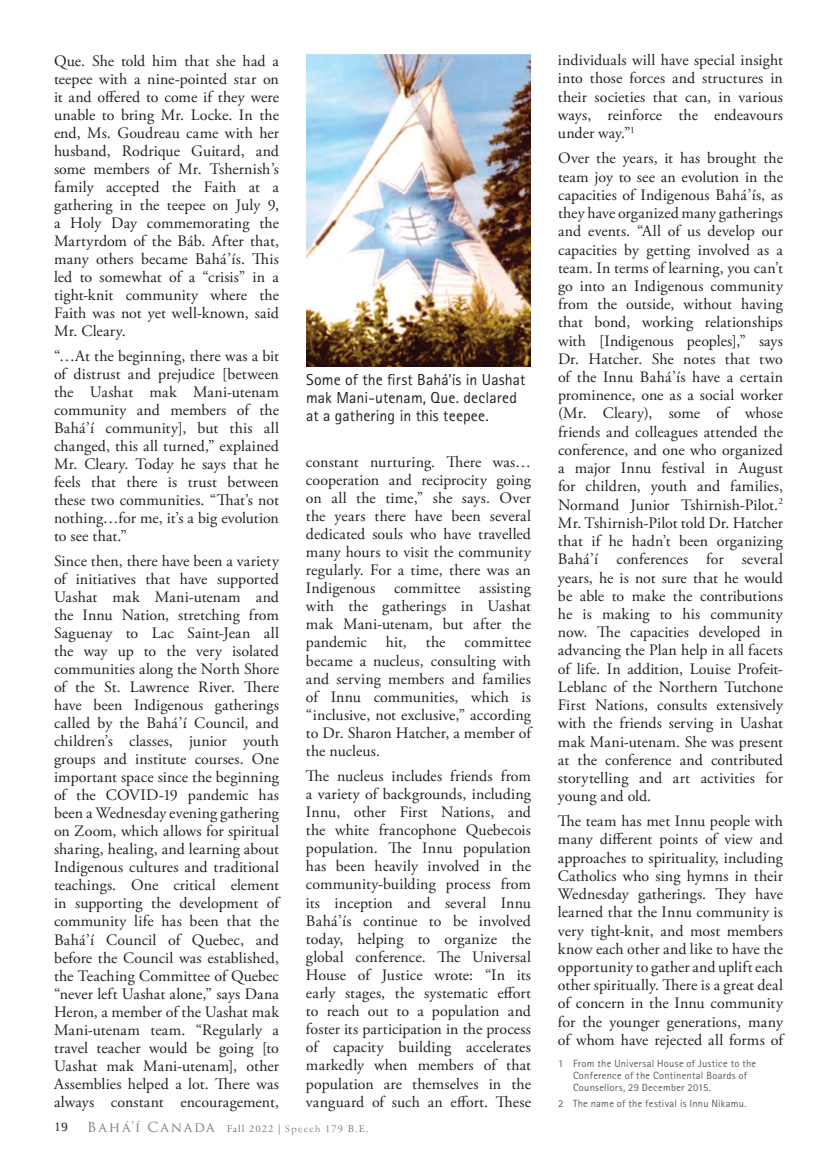
<style>
.page{position:relative;width:837px;height:1161px;background:#fff}
.page>*{position:absolute;margin:0;border:0;box-sizing:border-box;transform-origin:0 0}
.t1{font:15.9px/18.1px "Adobe Garamond Pro";color:#231f20;text-align:justify}
.t2{font:15.9px/18px "Rotis Sans Serif Std";letter-spacing:.005em;color:#231f20}
.t3{font:13.5px "Rotis Serif Std";color:#231f20}
.t4{font:10.5px/12px "Rotis Sans Serif Std";letter-spacing:.025em;color:#58595b}
.t5{font:10.5px "Adobe Garamond Pro";letter-spacing:.1em;color:#231f20}
.s1{font-family:"Trajan Pro";font-size:13.5px}
.s2{font-family:"Garamond"}
</style>
<div class="page">
<img style="left:306px;top:54px;width:225px;height:313px">
<p class="t1" style="left:54px;top:52px;width:227px">Que. She told him that she had a teepee with a nine-pointed star on it and offered to come if they were unable to bring Mr. Locke. In the end, Ms. Goudreau came with her husband, Rodrique Guitard, and some members of Mr. Tshernish’s family accepted the Faith at a gathering in the teepee on July 9, a Holy Day commemorating the Martyrdom of the Báb. After that, many others became Bahá’ís. This led to somewhat of a “crisis” in a tight-knit community where the Faith was not yet well-known, said Mr. Cleary.</p>
<p class="t1" style="left:54px;top:347px;width:227px">“…At the beginning, there was a bit of distrust and prejudice [between the Uashat mak Mani-utenam community and members of the Bahá’í community], but this all changed, this all turned,” explained Mr. Cleary. Today he says that he feels that there is trust between these two communities. “That’s not nothing…for me, it’s a big evolution to see that.”</p>
<p class="t1" style="left:54px;top:552px;width:227px">Since then, there have been a variety of initiatives that have supported Uashat mak Mani-utenam and the Innu Nation, stretching from Saguenay to Lac Saint-Jean all the way up to the very isolated communities along the North Shore of the St. Lawrence River. There have been Indigenous gatherings called by the Bahá’í Council, and children’s classes, junior youth groups and institute courses. One important space since the beginning of the COVID-19 pandemic has been a Wednesday evening gathering on Zoom, which allows for spiritual sharing, healing, and learning about Indigenous cultures and traditional teachings. One critical element in supporting the development of community life has been that the Bahá’í Council of Quebec, and before the Council was established, the Teaching Committee of Quebec “never left Uashat alone,” says Dana Heron, a member of the Uashat mak Mani-utenam team. “Regularly a travel teacher would be going [to Uashat mak Mani-utenam], other Assemblies helped a lot. There was always constant encouragement,</p>
<p class="t2" style="left:306px;top:370px;width:221px">Some of the first Bahá'ís in Uashat mak Mani-utenam, Que. declared at a gathering in this teepee.</p>
<p class="t1" style="left:306px;top:453px;width:227px">constant nurturing. There was… cooperation and reciprocity going on all the time,” she says. Over the years there have been several dedicated souls who have travelled many hours to visit the community regularly. For a time, there was an Indigenous committee assisting with the gatherings in Uashat mak Mani-utenam, but after the pandemic hit, the committee became a nucleus, consulting with and serving members and families of Innu communities, which is “inclusive, not exclusive,” according to Dr. Sharon Hatcher, a member of the nucleus.</p>
<p class="t1" style="left:306px;top:767px;width:227px">The nucleus includes friends from a variety of backgrounds, including Innu, other First Nations, and the white francophone Quebecois population. The Innu population has been heavily involved in the community-building process from its inception and several Innu Bahá’ís continue to be involved today, helping to organize the global conference. The Universal House of Justice wrote: “In its early stages, the systematic effort to reach out to a population and foster its participation in the process of capacity building accelerates markedly when members of that population are themselves in the vanguard of such an effort. These</p>
<p class="t3" style="left:54px;top:1119px;width:16px">19</p>
<p class="t5" style="left:88px;top:1122px;width:282px"><span class="s1">Bahá’í Canada</span> Fall 2022 | <span class="s2">Speech</span> 179 B.E.</p>
<p class="t1" style="left:558px;top:52px;width:227px">individuals will have special insight into those forces and structures in their societies that can, in various ways, reinforce the endeavours under way.”<sup>1</sup></p>
<p class="t1" style="left:558px;top:150px;width:227px">Over the years, it has brought the team joy to see an evolution in the capacities of Indigenous Bahá’ís, as they have organized many gatherings and events. “All of us develop our capacities by getting involved as a team. In terms of learning, you can’t go into an Indigenous community from the outside, without having that bond, working relationships with [Indigenous peoples],” says Dr. Hatcher. She notes that two of the Innu Bahá’ís have a certain prominence, one as a social worker (Mr. Cleary), some of whose friends and colleagues attended the conference, and one who organized a major Innu festival in August for children, youth and families, Normand Junior Tshirnish-Pilot.<sup>2<br></sup>Mr. Tshirnish-Pilot told Dr. Hatcher that if he hadn’t been organizing Bahá’í conferences for several years, he is not sure that he would be able to make the contributions he is making to his community now. The capacities developed in advancing the Plan help in all facets of life. In addition, Louise Profeit-Leblanc of the Northern Tutchone First Nations, consults extensively with the friends serving in Uashat mak Mani-utenam. She was present at the conference and contributed storytelling and art activities for young and old.</p>
<p class="t1" style="left:558px;top:813px;width:227px">The team has met Innu people with many different points of view and approaches to spirituality, including Catholics who sing hymns in their Wednesday gatherings. They have learned that the Innu community is very tight-knit, and most members know each other and like to have the opportunity to gather and uplift each other spiritually. There is a great deal of concern in the Innu community for the younger generations, many of whom have rejected all forms of</p>
<p class="t4" style="left:573px;top:1058px;width:185px;text-indent:-15px">1 From the Universal House of Justice to the<br>Conference of the Continental Boards of<br>Counsellors, 29 December 2015.</p>
<p class="t4" style="left:558px;top:1097px;width:190px">2 The name of the festival is Innu Nikamu.</p>
</div>
